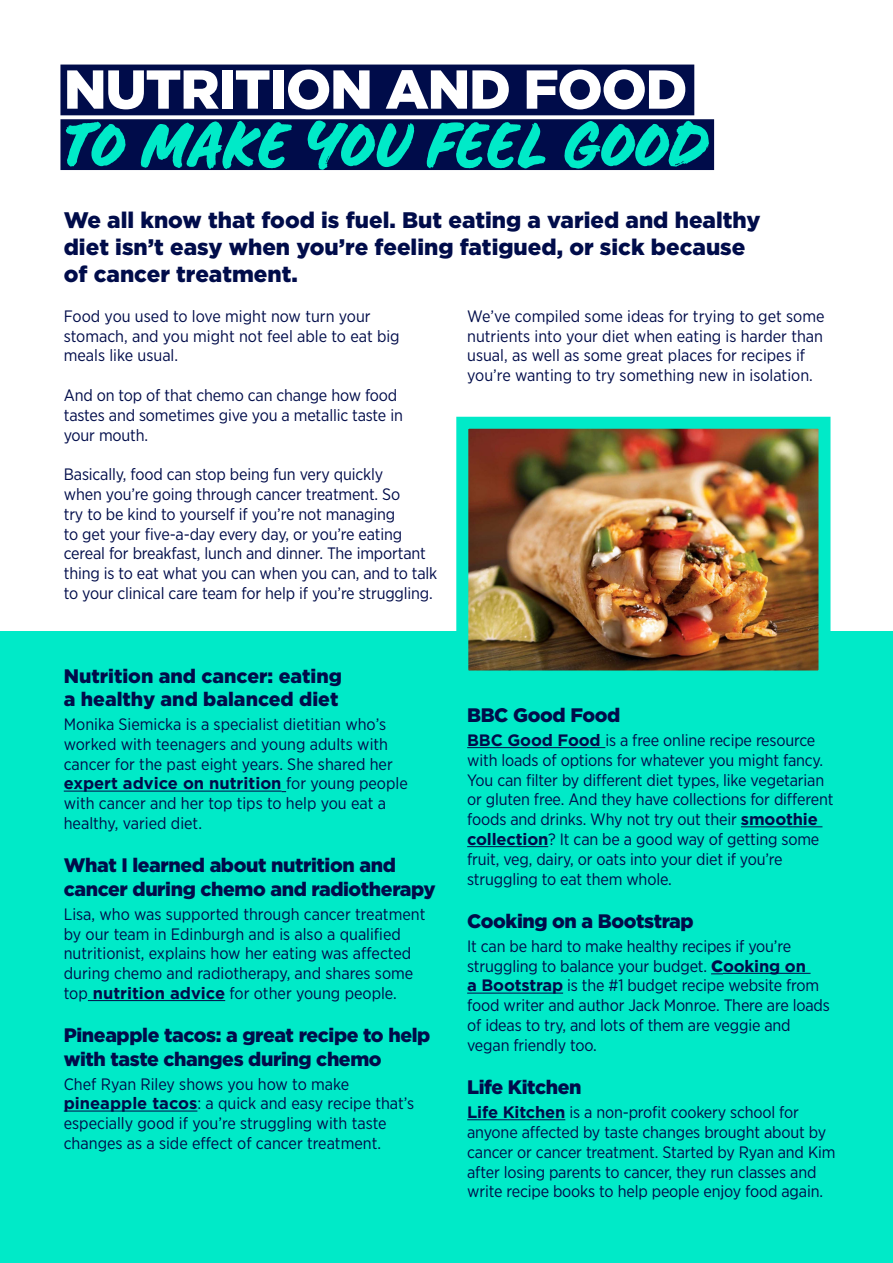
<style>
.page{position:relative;width:893px;height:1263px;background:#fff}
.page>*{position:absolute;margin:0;border:0;box-sizing:border-box;transform-origin:0 0}
.Large_Underlined_tex{font:59.1px "Double Take";color:#00eac8}
.Large_Underlined_tex-2{font:900 54.75px "Gotham";letter-spacing:-.025em;color:#fff}
.t1{font:900 22.5px/27px "Gotham";color:#000c4a}
.t2{font:900 19.5px/23.4px "Gotham";letter-spacing:-.02em;color:#000c4a}
.t3{font:900 19.5px/23.4px "Gotham";color:#000c4a}
.t4{font:16.5px/19.8px "Gotham Narrow";letter-spacing:-.01em;color:#000c4a}
.s1{font-family:"Gotham";font-weight:700}
.s2{font-family:"Gotham";font-weight:900}
</style>
<div class="page">
<div style="left:60px;top:65px;width:634px;height:50px;background:#000c4a"></div>
<div style="left:60px;top:119px;width:654px;height:51px;background:#000c4a"></div>
<div style="left:0;top:631px;width:893px;height:632px;background:#00eac8"></div>
<hr style="left:64px;top:791px;width:218px;height:1px;background:#000c4a">
<hr style="left:88px;top:1000px;width:137px;height:1px;background:#000c4a">
<hr style="left:64px;top:1111px;width:133px;height:1px;background:#000c4a">
<hr style="left:467px;top:747px;width:138px;height:1px;background:#000c4a">
<hr style="left:741px;top:826px;width:81px;height:1px;background:#000c4a">
<hr style="left:467px;top:846px;width:81px;height:1px;background:#000c4a">
<svg style="left:711px;top:973px;width:12px;height:1px"></svg>
<hr style="left:723px;top:973px;width:88px;height:1px;background:#000c4a">
<hr style="left:467px;top:993px;width:96px;height:1px;background:#000c4a">
<hr style="left:467px;top:1119px;width:98px;height:1px;background:#000c4a">
<img style="left:469px;top:430px;width:348px;height:239px">
<div style="left:456px;top:417px;width:374px;height:265px;border:12px solid #00eac8"></div>
<p class="Large_Underlined_tex-2" style="left:64px;top:58px;width:625px">NUTRITION AND FOOD</p>
<p class="Large_Underlined_tex" style="left:64px;top:102px;width:646px">TO MAKE YOU FEEL GOOD</p>
<p class="t1" style="left:64px;top:206px;width:698px">We all know that food is fuel. But eating a varied and healthy diet isn’t easy when you’re feeling fatigued, or sick because of cancer treatment.</p>
<p class="t4" style="left:64px;top:306px;width:337px">Food you used to love might now turn your stomach, and you might not feel able to eat big meals like usual.</p>
<p class="t4" style="left:64px;top:385px;width:341px">And on top of that chemo can change how food tastes and sometimes give you a metallic taste in your mouth.</p>
<p class="t4" style="left:64px;top:464px;width:375px">Basically, food can stop being fun very quickly<br>when you’re going through cancer treatment. So<br>try to be kind to yourself if you’re not managing<br>to get your five-a-day every day, or you’re eating cereal for breakfast, lunch and dinner. The important thing is to eat what you can when you can, and to talk to your clinical care team for help if you’re struggling.</p>
<p class="t4" style="left:467px;top:306px;width:359px">We’ve compiled some ideas for trying to get some nutrients into your diet when eating is harder than usual, as well as some great places for recipes if you’re wanting to try something new in isolation.</p>
<p class="t3" style="left:64px;top:663px;width:280px">Nutrition and cancer: eating a healthy and balanced diet</p>
<p class="t4" style="left:64px;top:714px;width:345px">Monika Siemicka is a specialist dietitian who’s worked with teenagers and young adults with cancer for the past eight years. She shared her <span class="s1">expert advice on nutrition</span> for young people with cancer and her top tips to help you eat a healthy, varied diet.</p>
<p class="t2" style="left:64px;top:853px;width:373px">What I learned about nutrition and cancer during chemo and radiotherapy</p>
<p class="t4" style="left:64px;top:904px;width:363px">Lisa, who was supported through cancer treatment by our team in Edinburgh and is also a qualified nutritionist, explains how her eating was affected during chemo and radiotherapy, and shares some top <span class="s1">nutrition advice</span> for other young people.</p>
<p class="t2" style="left:64px;top:1023px;width:368px">Pineapple tacos: a great recipe to help with taste changes during chemo</p>
<p class="t4" style="left:64px;top:1073px;width:352px">Chef Ryan Riley shows you how to make <span class="s1">pineapple tacos</span>: a quick and easy recipe that’s especially good if you’re struggling with taste changes as a side effect of cancer treatment.</p>
<p class="t2" style="left:467px;top:703px;width:155px">BBC Good Food</p>
<p class="t4" style="left:467px;top:730px;width:368px"><span class="s1">BBC Good Food</span> is a free online recipe resource with loads of options for whatever you might fancy.<br>You can filter by different diet types, like vegetarian or gluten free. And they have collections for different foods and drinks. Why not try out their <span class="s1">smoothie collection</span>? It can be a good way of getting some fruit, veg, dairy, or oats into your diet if you’re struggling to eat them whole.</p>
<p class="t2" style="left:467px;top:909px;width:228px">Cooking on a Bootstrap</p>
<p class="t4" style="left:467px;top:936px;width:364px">It can be hard to make healthy recipes if you’re struggling to balance your budget. <span class="s2">C</span><span class="s1">ooking on<br>a Bootstrap</span> is the #1 budget recipe website from food writer and author Jack Monroe. There are loads of ideas to try, and lots of them are veggie and vegan friendly too.</p>
<p class="t2" style="left:467px;top:1075px;width:116px">Life Kitchen</p>
<p class="t4" style="left:467px;top:1102px;width:370px"><span class="s1">Life Kitchen</span> is a non-profit cookery school for anyone affected by taste changes brought about by cancer or cancer treatment. Started by Ryan and Kim after losing parents to cancer, they run classes and write recipe books to help people enjoy food again.</p>
</div>
